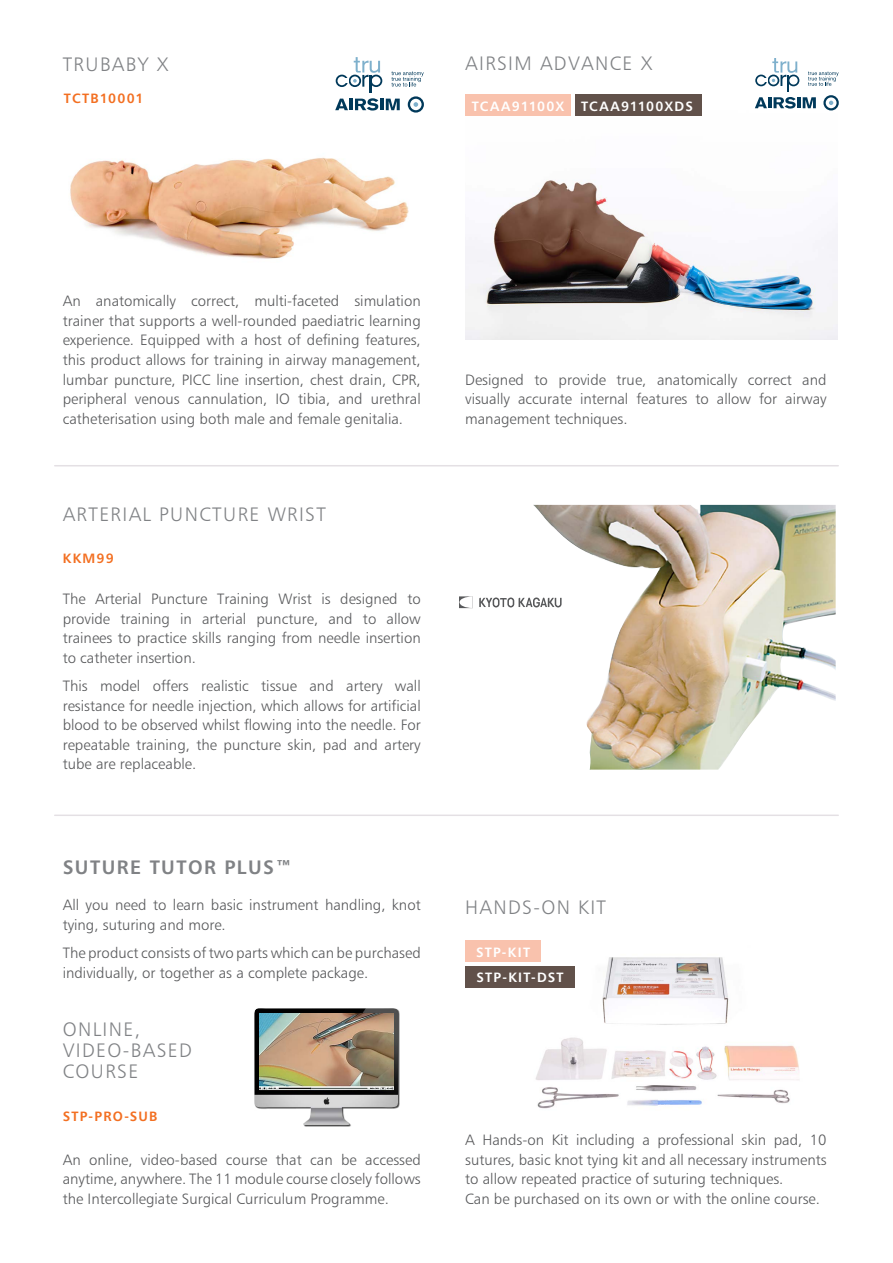
<style>
.page{position:relative;width:893px;height:1263px;background:#fff}
.page>*{position:absolute;margin:0;border:0;box-sizing:border-box;transform-origin:0 0}
.t1{font:19.5px/21px "Humanist 777 BT Light B";letter-spacing:.07em;color:#808285}
.t2{font:19.5px "Humanist 777 BT Bold B";letter-spacing:.07em;color:#808285}
.t3{font:15px/19.5px "Humanist 777 BT Light B";color:#58595b;text-align:justify}
.t4{font:13.5px/25.7px "Humanist 777 BT Bold B";letter-spacing:.09em;color:#fff}
.t5{font:13.5px "Humanist 777 BT Bold B";letter-spacing:.085em;color:#f36f21}
</style>
<div class="page">
<img style="left:465px;top:94px;width:373px;height:245px">
<img style="left:70px;top:157px;width:339px;height:102px">
<svg style="left:391px;top:71px;width:33px;height:16px"></svg>
<div style="left:336px;top:75px;width:12px;height:12px;border:2px solid #00395a;border-radius:50%"></div>
<div style="left:370px;top:75px;width:12px;height:12px;border:2px solid #00395a;border-radius:50%"></div>
<svg style="left:345px;top:57px;width:35px;height:35px"></svg>
<svg style="left:335px;top:98px;width:65px;height:13px"></svg>
<div style="left:408px;top:96px;width:16px;height:17px;border:2px solid #00395a;border-radius:50%"></div>
<svg style="left:413px;top:102px;width:5px;height:5px"></svg>
<svg style="left:808px;top:72px;width:31px;height:14px"></svg>
<div style="left:755px;top:75px;width:12px;height:11px;border:2px solid #00395a;border-radius:50%"></div>
<div style="left:788px;top:75px;width:11px;height:11px;border:2px solid #00395a;border-radius:50%"></div>
<svg style="left:764px;top:58px;width:33px;height:33px"></svg>
<div style="left:755px;top:92px;width:84px;height:23px;background:#fff"></div>
<svg style="left:755px;top:97px;width:61px;height:12px"></svg>
<div style="left:823px;top:95px;width:16px;height:15px;border:2px solid #00395a;border-radius:50%"></div>
<svg style="left:829px;top:101px;width:4px;height:4px"></svg>
<img style="left:533px;top:505px;width:303px;height:265px">
<div style="left:458px;top:594px;width:105px;height:16px;background:#fff"></div>
<svg style="left:459px;top:596px;width:14px;height:12px"></svg>
<svg style="left:479px;top:597px;width:83px;height:10px"></svg>
<img style="left:530px;top:940px;width:269px;height:169px">
<div style="left:254px;top:1008px;width:146px;height:119px;background:#000;opacity:.75"></div>
<img style="left:254px;top:1008px;width:144px;height:117px">
<img style="left:259px;top:1013px;width:134px;height:77px">
<hr style="left:55px;top:465px;width:783px;height:1px;background:#e4e0e4">
<hr style="left:55px;top:814px;width:783px;height:2px;background:#e4e0e4">
<div style="left:465px;top:966px;width:110px;height:21px;background:#61514a"></div>
<div style="left:465px;top:941px;width:76px;height:21px;background:#f9c2ad"></div>
<div style="left:575px;top:95px;width:127px;height:21px;background:#61514a"></div>
<div style="left:465px;top:95px;width:106px;height:21px;background:#f9c2ad"></div>
<h1 class="t1" style="left:63px;top:54px;width:108px">TRUBABY X</h1>
<p class="t5" style="left:64px;top:90px;width:81px">TCTB10001</p>
<h1 class="t1" style="left:465px;top:53px;width:189px">AIRSIM ADVANCE X</h1>
<p class="t4" style="left:472px;top:93px;width:223px">TCAA91100X TCAA91100XDS</p>
<p class="t3" style="left:63px;top:291px;width:360px">An anatomically correct, multi-faceted simulation trainer that supports a well-rounded paediatric learning experience. Equipped with a host of defining features, this product allows for training in airway management, lumbar puncture, PICC line insertion, chest drain, CPR, peripheral venous cannulation, IO tibia, and urethral catheterisation using both male and female genitalia.</p>
<h1 class="t1" style="left:63px;top:503px;width:265px">ARTERIAL PUNCTURE WRIST</h1>
<p class="t5" style="left:63px;top:549px;width:52px">KKM99</p>
<p class="t3" style="left:63px;top:589px;width:360px">The Arterial Puncture Training Wrist is designed to provide training in arterial puncture, and to allow trainees to practice skills ranging from needle insertion to catheter insertion.</p>
<p class="t3" style="left:63px;top:676px;width:360px">This model offers realistic tissue and artery wall resistance for needle injection, which allows for artificial blood to be observed whilst flowing into the needle. For repeatable training, the puncture skin, pad and artery tube are replaceable.</p>
<h1 class="t2" style="left:63px;top:855px;width:231px">SUTURE TUTOR PLUS™</h1>
<p class="t3" style="left:63px;top:895px;width:360px">All you need to learn basic instrument handling, knot tying, suturing and more.</p>
<p class="t3" style="left:63px;top:943px;width:360px">The product consists of two parts which can be purchased individually, or together as a complete package.</p>
<h1 class="t1" style="left:63px;top:1019px;width:131px">ONLINE,<br>VIDEO-BASED<br>COURSE</h1>
<p class="t5" style="left:63px;top:1108px;width:96px">STP-PRO-SUB</p>
<p class="t3" style="left:63px;top:1149px;width:360px">An online, video-based course that can be accessed anytime, anywhere. The 11 module course closely follows the Intercollegiate Surgical Curriculum Programme.</p>
<p class="t3" style="left:465px;top:369px;width:363px">Designed to provide true, anatomically correct and visually accurate internal features to allow for airway management techniques.</p>
<h1 class="t1" style="left:465px;top:896px;width:142px">HANDS-ON KIT</h1>
<p class="t4" style="left:476px;top:939px;width:89px">STP-KIT<br>STP-KIT-DST</p>
<p class="t3" style="left:465px;top:1130px;width:363px;text-align:left">A Hands-on Kit including a professional skin pad, 10 sutures, basic knot tying kit and all necessary instruments to allow repeated practice of suturing techniques.<br>Can be purchased on its own or with the online course.</p>
</div>
